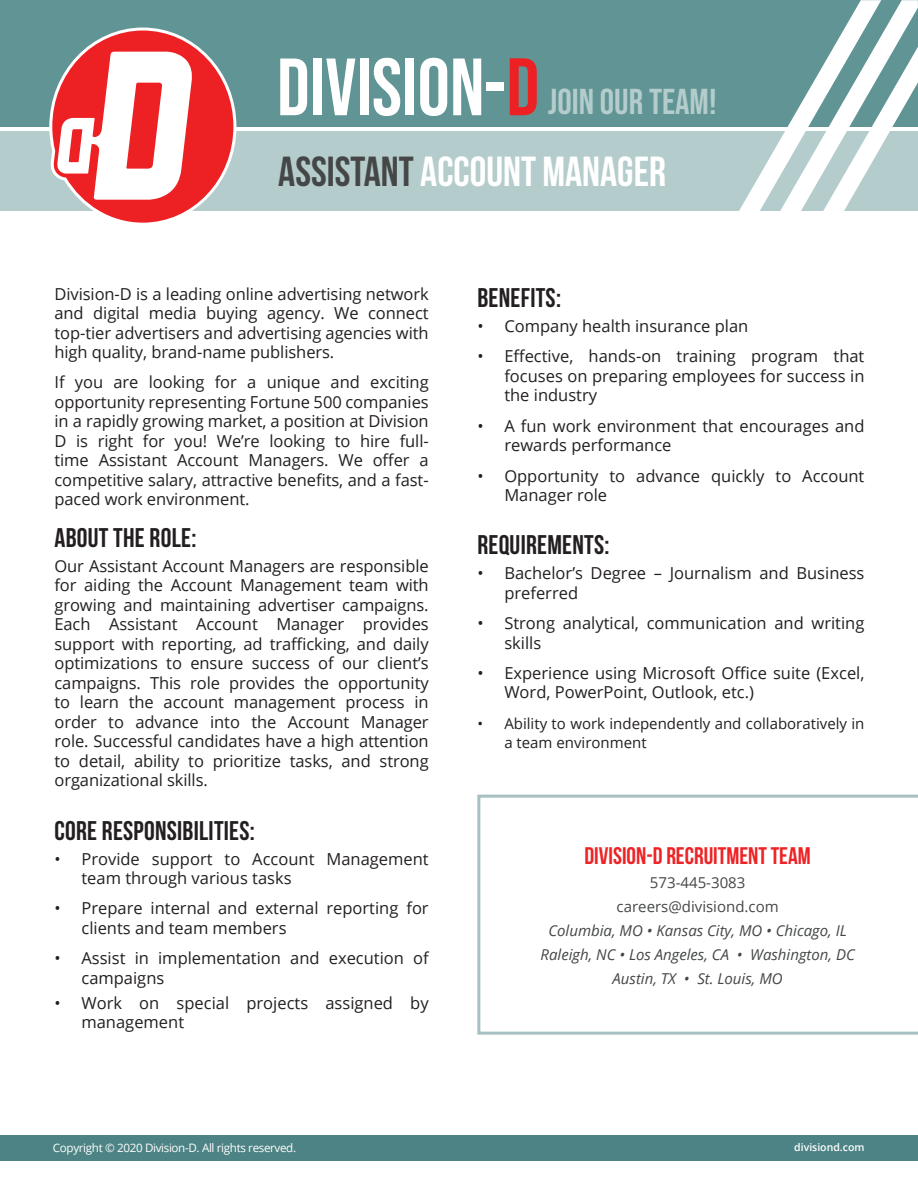
<style>
.page{position:relative;width:918px;height:1188px;background:#fff}
.page>*{position:absolute;margin:0;border:0;box-sizing:border-box;transform-origin:0 0}
.t1{font:81px "Bebas Neue";color:#fff}
.Case_study-_Header{font:42px "Bebas Neue";color:#fff}
.t2{font:36px "Bebas Neue";color:#b5cccc}
.Bebas_Heading{font:27px "Bebas Neue";letter-spacing:.01em;color:#231f20}
.Body{font:24px "Bebas Neue";color:#ee2325}
.Body-2{font:16.5px/19.5px "Open Sans";color:#231f20}
.Body-3{font:italic 15px/24px "Open Sans";color:#454747;text-align:center}
.t3{font:15px/19.5px "Open Sans";color:#231f20}
.Body-4{font:11.7px "Open Sans";letter-spacing:-.03em;color:#fff}
.Body-5{font:600 10.5px "Open Sans";color:#fff}
.s1{font-size:81.3px;color:#ed2124}
.s2{color:#454747}
.s3{font-style:normal}
</style>
<div class="page">
<div style="left:0;top:131px;width:918px;height:80px;background:#b5cccc"></div>
<div style="left:0;top:0;width:918px;height:127px;background:#619494"></div>
<svg style="left:739px;top:0;width:179px;height:211px"></svg>
<svg style="left:49px;top:28px;width:187px;height:195px"></svg>
<svg style="left:477px;top:795px;width:441px;height:240px"></svg>
<div style="left:0;top:1136px;width:918px;height:25px;background:#4d8384"></div>
<h1 class="t1" style="left:277px;top:41px;width:264px">DIVISION-<span class="s1">D</span></h1>
<h3 class="t2" style="left:548px;top:81px;width:170px">JOIN OUR TEAM!</h3>
<p class="Case_study-_Header" style="left:278px;top:148px;width:389px"><span class="s2">ASSISTANT</span> ACCOUNT MANAGER</p>
<p class="Body-2" style="left:54px;top:284px;width:376px;text-align:justify">Division-D is a leading online advertising network and digital media buying agency. We connect top-tier advertisers and advertising agencies with high quality, brand-name publishers.</p>
<p class="Body-2" style="left:54px;top:372px;width:376px;text-align:justify">If you are looking for a unique and exciting opportunity representing Fortune 500 companies in a rapidly growing market, a position at Division D is right for you! We’re looking to hire full&shy;time Assistant Account Managers. We offer a competitive salary, attractive benefits, and a fast&shy;paced work environment.</p>
<p class="Bebas_Heading" style="left:54px;top:523px;width:143px">ABOUT THE ROLE:</p>
<p class="Body-2" style="left:54px;top:556px;width:376px;text-align:justify">Our Assistant Account Managers are responsible for aiding the Account Management team with growing and maintaining advertiser campaigns.<br>Each Assistant Account Manager provides support with reporting, ad trafficking, and daily optimizations to ensure success of our client’s campaigns. This role provides the opportunity to learn the account management process in order to advance into the Account Manager role. Successful candidates have a high attention to detail, ability to prioritize tasks, and strong organizational skills.</p>
<p class="Bebas_Heading" style="left:54px;top:816px;width:202px">CORE RESPONSIBILITIES:</p>
<p class="Body-2" style="left:81px;top:848px;width:349px;text-indent:-27px">• Provide support to Account Management team through various tasks</p>
<p class="Body-2" style="left:81px;top:898px;width:349px;text-indent:-27px">• Prepare internal and external reporting for clients and team members</p>
<p class="Body-2" style="left:81px;top:948px;width:349px;text-indent:-27px">• Assist in implementation and execution of campaigns</p>
<p class="Body-2" style="left:81px;top:992px;width:349px;text-indent:-27px">• Work on special projects assigned by management</p>
<p class="Bebas_Heading" style="left:477px;top:283px;width:85px">BENEFITS:</p>
<p class="Body-2" style="left:477px;top:316px;width:273px">• Company health insurance plan</p>
<p class="Body-2" style="left:504px;top:346px;width:362px;text-align:justify;text-indent:-27px">• Effective, hands-on training program that focuses on preparing employees for success in the industry</p>
<p class="Body-2" style="left:504px;top:416px;width:362px;text-indent:-27px">• A fun work environment that encourages and rewards performance</p>
<p class="Body-2" style="left:504px;top:465px;width:362px;text-indent:-27px">• Opportunity to advance quickly to Account<br>Manager role</p>
<p class="Bebas_Heading" style="left:477px;top:530px;width:134px">REQUIREMENTS:</p>
<p class="Body-2" style="left:504px;top:563px;width:362px;text-indent:-27px">• Bachelor’s Degree – Journalism and Business preferred</p>
<p class="Body-2" style="left:504px;top:613px;width:362px;text-indent:-27px">• Strong analytical, communication and writing skills</p>
<p class="Body-2" style="left:504px;top:663px;width:362px;text-indent:-27px">• Experience using Microsoft Office suite (Excel,<br>Word, PowerPoint, Outlook, etc.)</p>
<p class="t3" style="left:504px;top:713px;width:362px;text-indent:-27px">• Ability to work independently and collaboratively in a team environment</p>
<p class="Body" style="left:585px;top:842px;width:228px">DIVISION-D RECRUITMENT TEAM</p>
<p class="Body-3" style="left:541px;top:870px;width:316px"><span class="s3">573-445-3083<br>careers@divisiond.com<br></span>Columbia, MO • Kansas City, MO • Chicago, IL<br>Raleigh, NC • Los Angeles, CA • Washington, DC<br>Austin, TX • St. Louis, MO</p>
<p class="Body-4" style="left:53px;top:1140px;width:245px">Copyright © 2020 Division-D. All rights reserved.</p>
<p class="Body-5" style="left:794px;top:1140px;width:72px">divisiond.com</p>
</div>
